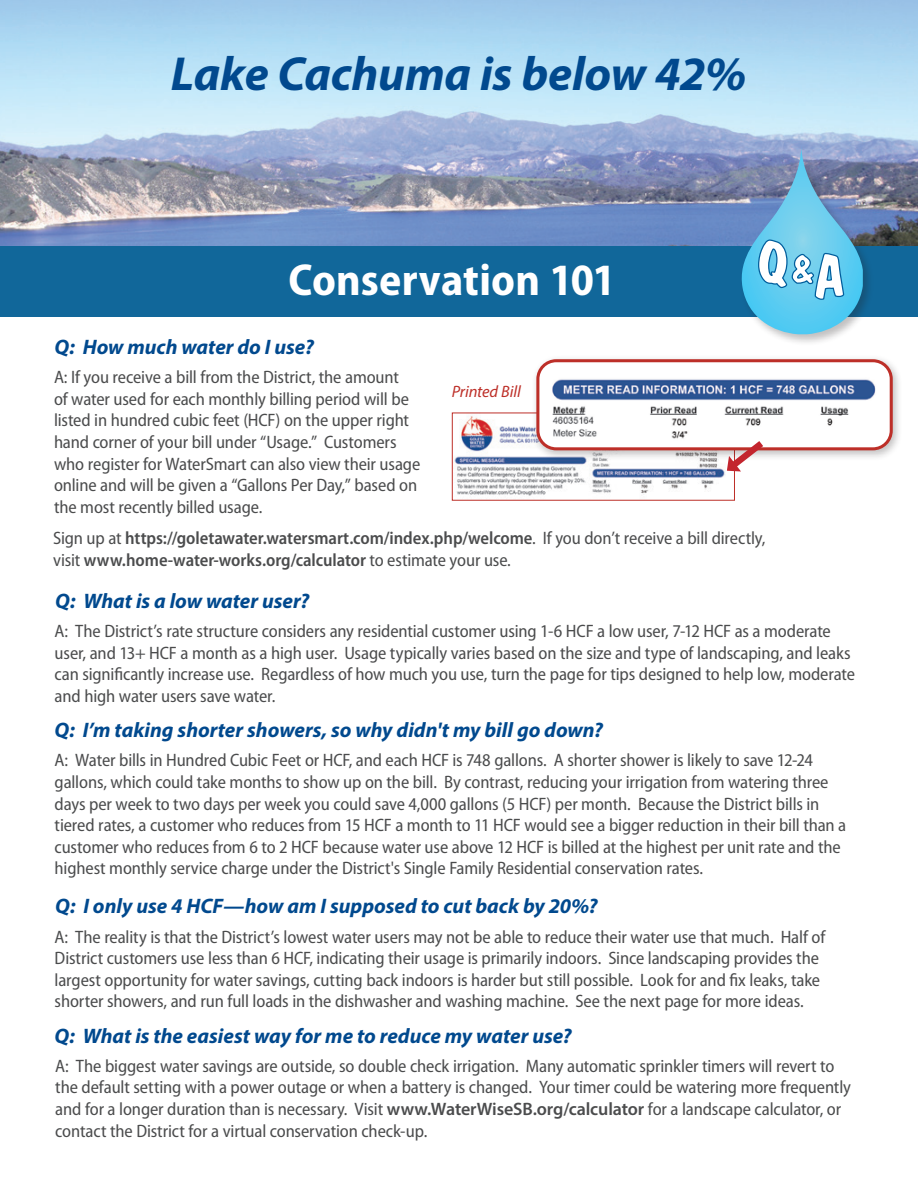
<style>
.page{position:relative;width:918px;height:1188px;background:#fff}
.page>*{position:absolute;margin:0;border:0;box-sizing:border-box;transform-origin:0 0}
.t1{font:italic 700 48px "Myriad Pro";letter-spacing:-.005em;color:#01498e}
.t2{font:700 semi-condensed 45px "Myriad Pro";letter-spacing:.005em;color:#fff}
.t3{font:italic 700 21px "Myriad Pro";color:#01498e}
.t4{font:semi-condensed 18px/21.6px "Myriad Pro";letter-spacing:-.01em;color:#4b4c4d}
.t5{font:600 semi-condensed 18px/21.6px "Myriad Pro";letter-spacing:-.005em;color:#4b4c4d}
.t6{font:italic 16.5px "Myriad Pro";letter-spacing:-.005em;color:#bd2f28}
.s1{font-weight:400}
.s2{font-weight:600;font-stretch:normal}
</style>
<div class="page">
<img style="left:0;top:0;width:918px;height:246px">
<div style="left:0;top:246px;width:918px;height:71px;background:#11679a"></div>
<div style="left:739px;top:145px;width:135px;height:201px;background:#231f20;opacity:.28"></div>
<svg style="left:737px;top:145px;width:126px;height:189px;background:#77b2d4"></svg>
<img style="left:454px;top:416px;width:273px;height:80px">
<div style="left:452px;top:412px;width:283px;height:89px;border:1px solid #bd2f28"></div>
<div style="left:532px;top:354px;width:371px;height:107px;background:#231f20;opacity:.28"></div>
<img style="left:538px;top:361px;width:353px;height:88px">
<div style="left:536px;top:359px;width:357px;height:91px;border:3px solid #bd2f28;border-radius:18px"></div>
<svg style="left:727px;top:441px;width:36px;height:31px"></svg>
<h1 class="t1" style="left:171px;top:43px;width:577px">Lake Cachuma is below 42%</h1>
<h2 class="t2" style="left:288px;top:255px;width:329px">Conservation 101</h2>
<p class="t3" style="left:55px;top:333px;width:261px">Q: How much water do I use?</p>
<p class="t4" style="left:54px;top:367px;width:368px">A: If you receive a bill from the District, the amount<br>of water used for each monthly billing period will be listed in hundred cubic feet (HCF) on the upper right hand corner of your bill under “Usage.” Customers who register for WaterSmart can also view their usage online and will be given a “Gallons Per Day,” based on the most recently billed usage.</p>
<p class="t6" style="left:452px;top:381px;width:71px">Printed Bill</p>
<p class="t5" style="left:53px;top:527px;width:714px"><span class="s1">Sign up at</span> https://goletawater.watersmart.com/index.php/welcome<span class="s1">. If you don’t receive a bill directly, visit</span> www.home-water-works.org/calculator <span class="s1">to estimate your use.</span></p>
<p class="t3" style="left:55px;top:587px;width:256px">Q: What is a low water user?</p>
<p class="t4" style="left:55px;top:621px;width:802px">A: The District’s rate structure considers any residential customer using 1-6 HCF a low user, 7-12 HCF as a moderate user, and 13+ HCF a month as a high user. Usage typically varies based on the size and type of landscaping, and leaks can significantly increase use. Regardless of how much you use, turn the page for tips designed to help low, moderate and high water users save water.</p>
<p class="t3" style="left:55px;top:716px;width:550px">Q: I’m taking shorter showers, so why didn't my bill go down?</p>
<p class="t4" style="left:55px;top:750px;width:793px">A: Water bills in Hundred Cubic Feet or HCF, and each HCF is 748 gallons. A shorter shower is likely to save 12-24 gallons, which could take months to show up on the bill. By contrast, reducing your irrigation from watering three days per week to two days per week you could save 4,000 gallons (5 HCF) per month. Because the District bills in tiered rates, a customer who reduces from 15 HCF a month to 11 HCF would see a bigger reduction in their bill than a customer who reduces from 6 to 2 HCF because water use above 12 HCF is billed at the highest per unit rate and the highest monthly service charge under the District's Single Family Residential conservation rates.</p>
<p class="t3" style="left:55px;top:893px;width:544px">Q: I only use 4 HCF—how am I supposed to cut back by 20%?</p>
<p class="t4" style="left:55px;top:926px;width:772px">A: The reality is that the District’s lowest water users may not be able to reduce their water use that much. Half of District customers use less than 6 HCF, indicating their usage is primarily indoors. Since landscaping provides the largest opportunity for water savings, cutting back indoors is harder but still possible. Look for and fix leaks, take shorter showers, and run full loads in the dishwasher and washing machine. See the next page for more ideas.</p>
<p class="t3" style="left:55px;top:1022px;width:519px">Q: What is the easiest way for me to reduce my water use?</p>
<p class="t4" style="left:55px;top:1055px;width:797px">A: The biggest water savings are outside, so double check irrigation. Many automatic sprinkler timers will revert to the default setting with a power outage or when a battery is changed. Your timer could be watering more frequently and for a longer duration than is necessary. Visit <span class="s2">www.WaterWiseSB.org/calculator</span> for a landscape calculator, or contact the District for a virtual conservation check-up.</p>
</div>
